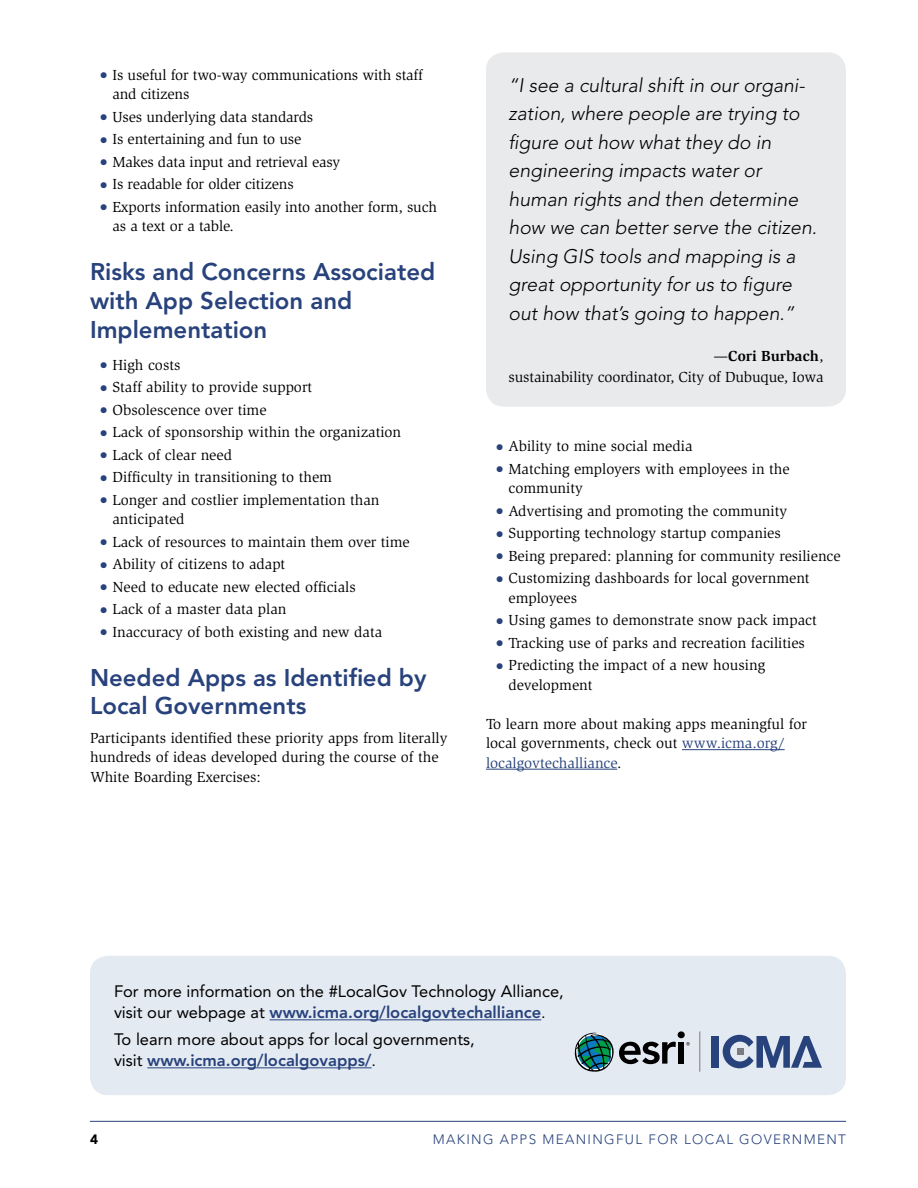
<style>
.page{position:relative;width:918px;height:1188px;background:#fff}
.page>*{position:absolute;margin:0;border:0;box-sizing:border-box;transform-origin:0 0}
.t1{font:800 24px/28.8px "Avenir LT Std";color:#28427c}
.t2{font:italic 300 19.5px/28.5px "Avenir LT Std";color:#000}
.t3{font:16.5px/21px "Avenir LT Std";color:#000}
.t4{font:15px/19.5px "Slimbach Std";color:#000}
.t5{font:300 13.5px "Avenir LT Std";letter-spacing:.1em;color:#28427c}
.t6{font:900 13.5px "Avenir LT Std";color:#000}
.s1{color:#28427c}
.s2{font-weight:700}
.s3{font-weight:800;color:#28427c}
.s4{font-style:inherit}
</style>
<div class="page">
<hr style="left:90px;top:1121px;width:756px;height:1px;background:#28427c">
<hr style="left:682px;top:749px;width:103px;height:1px;background:#28427c">
<hr style="left:486px;top:769px;width:131px;height:1px;background:#28427c">
<div style="left:486px;top:52px;width:360px;height:355px;background:#e9eaeb;border-radius:18px"></div>
<div style="left:90px;top:956px;width:756px;height:139px;background:#e4eaf2;border-radius:18px"></div>
<hr style="left:270px;top:1019px;width:271px;height:1px;background:#28427c">
<hr style="left:147px;top:1067px;width:225px;height:1px;background:#28427c">
<div style="left:678px;top:1031px;width:7px;height:7px;background:#000;border-radius:50%"></div>
<div style="left:679px;top:1042px;width:5px;height:22px;background:#000"></div>
<svg style="left:686px;top:1042px;width:4px;height:4px"></svg>
<svg style="left:574px;top:1032px;width:102px;height:40px"></svg>
<div style="left:712px;top:1036px;width:7px;height:32px;background:#28427c"></div>
<svg style="left:723px;top:1035px;width:99px;height:33px"></svg>
<hr style="left:699px;top:1031px;width:1px;height:41px;background:#7b7c7f">
<p class="t4" style="left:112px;top:65px;width:312px;text-indent:-12px"><span class="s1">●</span> Is useful for two-way communications with staff and citizens</p>
<p class="t4" style="left:101px;top:107px;width:214px"><span class="s1">●</span> Uses underlying data standards</p>
<p class="t4" style="left:101px;top:130px;width:202px"><span class="s1">●</span> Is entertaining and fun to use</p>
<p class="t4" style="left:101px;top:152px;width:241px"><span class="s1">●</span> Makes data input and retrieval easy</p>
<p class="t4" style="left:101px;top:175px;width:195px"><span class="s1">●</span> Is readable for older citizens</p>
<p class="t4" style="left:112px;top:197px;width:326px;text-indent:-12px"><span class="s1">●</span> Exports information easily into another form, such as a text or a table.</p>
<h1 class="t1" style="left:90px;top:258px;width:347px">Risks and Concerns Associated with App Selection and<br>Implementation</h1>
<p class="t4" style="left:101px;top:355px;width:82px"><span class="s1">●</span> High costs</p>
<p class="t4" style="left:101px;top:377px;width:213px"><span class="s1">●</span> Staff ability to provide support</p>
<p class="t4" style="left:101px;top:400px;width:168px"><span class="s1">●</span> Obsolescence over time</p>
<p class="t4" style="left:101px;top:422px;width:302px"><span class="s1">●</span> Lack of sponsorship within the organization</p>
<p class="t4" style="left:101px;top:445px;width:133px"><span class="s1">●</span> Lack of clear need</p>
<p class="t4" style="left:101px;top:467px;width:233px"><span class="s1">●</span> Difficulty in transitioning to them</p>
<p class="t4" style="left:112px;top:490px;width:268px;text-indent:-12px"><span class="s1">●</span> Longer and costlier implementation than anticipated</p>
<p class="t4" style="left:101px;top:532px;width:311px"><span class="s1">●</span> Lack of resources to maintain them over time</p>
<p class="t4" style="left:101px;top:554px;width:186px"><span class="s1">●</span> Ability of citizens to adapt</p>
<p class="t4" style="left:101px;top:577px;width:257px"><span class="s1">●</span> Need to educate new elected officials</p>
<p class="t4" style="left:101px;top:599px;width:187px"><span class="s1">●</span> Lack of a master data plan</p>
<p class="t4" style="left:101px;top:622px;width:283px"><span class="s1">●</span> Inaccuracy of both existing and new data</p>
<h1 class="t1" style="left:90px;top:663px;width:338px">Needed Apps as Identified by<br>Local Governments</h1>
<p class="t4" style="left:90px;top:728px;width:359px">Participants identified these priority apps from literally hundreds of ideas developed during the course of the<br>White Boarding Exercises:</p>
<p class="t2" style="left:508px;top:71px;width:310px">“I see a cultural shift in our organi&shy;zation, where people are trying to figure out how what they do in engineering impacts water or human rights and then determine how we can better serve the citizen.<br>Using GIS tools and mapping is a great opportunity for us to figure out how that’s going to happen.”</p>
<p class="t4" style="left:509px;top:346px;width:317px;line-height:21px;text-align:right">—<span class="s2">Cori Burbach</span>,<br>sustainability coordinator, City of Dubuque, Iowa</p>
<p class="t4" style="left:497px;top:436px;width:198px"><span class="s1">●</span> Ability to mine social media</p>
<p class="t4" style="left:508px;top:459px;width:283px;text-indent:-12px"><span class="s1">●</span> Matching employers with employees in the community</p>
<p class="t4" style="left:497px;top:501px;width:292px"><span class="s1">●</span> Advertising and promoting the community</p>
<p class="t4" style="left:497px;top:523px;width:286px"><span class="s1">●</span> Supporting technology startup companies</p>
<p class="t4" style="left:497px;top:546px;width:346px"><span class="s1">●</span> Being prepared: planning for community resilience</p>
<p class="t4" style="left:508px;top:568px;width:303px;text-indent:-12px"><span class="s1">●</span> Customizing dashboards for local government employees</p>
<p class="t4" style="left:497px;top:610px;width:322px"><span class="s1">●</span> Using games to demonstrate snow pack impact</p>
<p class="t4" style="left:497px;top:633px;width:310px"><span class="s1">●</span> Tracking use of parks and recreation facilities</p>
<p class="t4" style="left:508px;top:655px;width:258px;text-indent:-12px"><span class="s1">●</span> Predicting the impact of a new housing development</p>
<p class="t4" style="left:486px;top:714px;width:323px">To learn more about making apps meaningful for local governments, check out <span class="s1">www.icma.org/ localgovtechalliance</span>.</p>
<p class="t3" style="left:114px;top:981px;width:451px">For more information on the #LocalGov Technology Alliance, visit our webpage at <span class="s3">www.icma.org/localgovtechalliance</span><span class="s4">.</span></p>
<p class="t3" style="left:114px;top:1029px;width:362px">To learn more about apps for local governments, visit <span class="s3">www.icma.org/localgovapps/</span><span class="s4">.</span></p>
<p class="t6" style="left:90px;top:1131px;width:9px">4</p>
<p class="t5" style="left:433px;top:1132px;width:415px">MAKING APPS MEANINGFUL FOR LOCAL GOVERNMENT</p>
</div>
